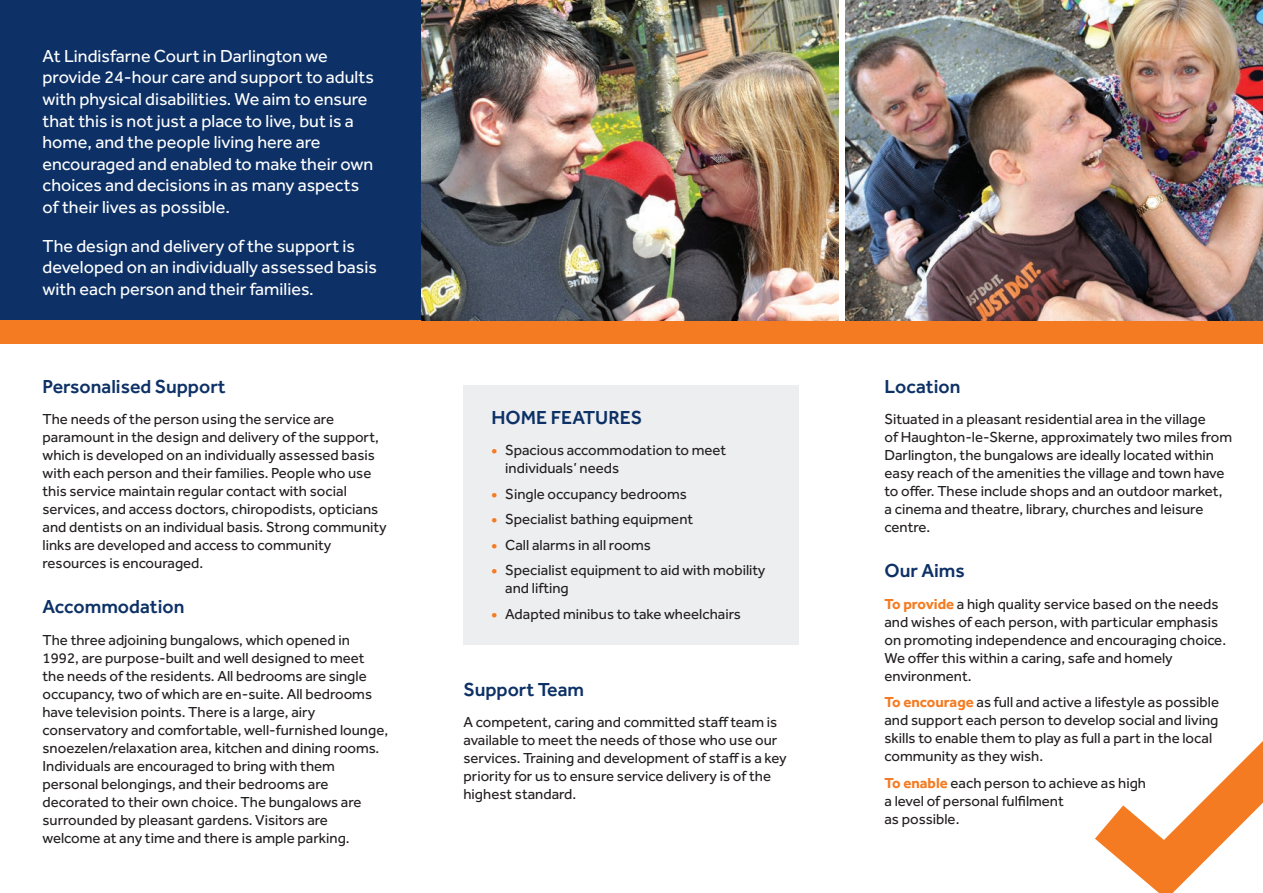
<style>
.page{position:relative;width:1263px;height:893px;background:#fff}
.page>*{position:absolute;margin:0;border:0;box-sizing:border-box;transform-origin:0 0}
.t1{font:500 19.5px "Effra";color:#0d3166}
.t2{font:18px/21.6px "Effra";color:#fff}
.t3{font:15px/18px "Effra";color:#231f20}
.s1{font-weight:800;color:#f47b21}
.s2{font-weight:700;color:#f47b21}
</style>
<div class="page">
<div style="left:0;top:0;width:421px;height:321px;background:#0d3166"></div>
<div style="left:0;top:321px;width:1263px;height:23px;background:#f47b21"></div>
<img style="left:421px;top:0;width:418px;height:321px">
<img style="left:845px;top:0;width:418px;height:321px">
<div style="left:463px;top:386px;width:336px;height:259px;background:#edeef0"></div>
<svg style="left:1095px;top:741px;width:168px;height:152px"></svg>
<p class="t2" style="left:43px;top:45px;width:333px">At Lindisfarne Court in Darlington we provide 24-hour care and support to adults with physical disabilities. We aim to ensure that this is not just a place to live, but is a home, and the people living here are encouraged and enabled to make their own choices and decisions in as many aspects of their lives as possible.</p>
<p class="t2" style="left:43px;top:235px;width:336px">The design and delivery of the support is developed on an individually assessed basis with each person and their families.</p>
<h1 class="t1" style="left:43px;top:374px;width:185px">Personalised Support</h1>
<p class="t3" style="left:43px;top:410px;width:346px">The needs of the person using the service are paramount in the design and delivery of the support, which is developed on an individually assessed basis with each person and their families. People who use this service maintain regular contact with social services, and access doctors, chiropodists, opticians and dentists on an individual basis. Strong community links are developed and access to community resources is encouraged.</p>
<h1 class="t1" style="left:43px;top:595px;width:143px">Accommodation</h1>
<p class="t3" style="left:43px;top:631px;width:347px">The three adjoining bungalows, which opened in 1992, are purpose-built and well designed to meet the needs of the residents. All bedrooms are single occupancy, two of which are en-suite. All bedrooms have television points. There is a large, airy conservatory and comfortable, well-furnished lounge, snoezelen/relaxation area, kitchen and dining rooms.<br>Individuals are encouraged to bring with them personal belongings, and their bedrooms are decorated to their own choice. The bungalows are surrounded by pleasant gardens. Visitors are welcome at any time and there is ample parking.</p>
<h1 class="t1" style="left:491px;top:406px;width:152px">HOME FEATURES</h1>
<p class="t3" style="left:505px;top:441px;width:223px;text-indent:-14px"><span class="s1">•</span> Spacious accommodation to meet individuals’ needs</p>
<p class="t3" style="left:491px;top:485px;width:197px"><span class="s1">•</span> Single occupancy bedrooms</p>
<p class="t3" style="left:491px;top:510px;width:203px"><span class="s1">•</span> Specialist bathing equipment</p>
<p class="t3" style="left:491px;top:536px;width:161px"><span class="s1">•</span> Call alarms in all rooms</p>
<p class="t3" style="left:505px;top:561px;width:262px;text-indent:-14px"><span class="s1">•</span> Specialist equipment to aid with mobility and lifting</p>
<p class="t3" style="left:491px;top:604px;width:251px"><span class="s1">•</span> Adapted minibus to take wheelchairs</p>
<h1 class="t1" style="left:463px;top:677px;width:122px">Support Team</h1>
<p class="t3" style="left:463px;top:713px;width:325px">A competent, caring and committed staff team is available to meet the needs of those who use our services. Training and development of staff is a key priority for us to ensure service delivery is of the highest standard.</p>
<h1 class="t1" style="left:884px;top:374px;width:78px">Location</h1>
<p class="t3" style="left:884px;top:410px;width:349px">Situated in a pleasant residential area in the village<br>of Haughton-le-Skerne, approximately two miles from Darlington, the bungalows are ideally located within easy reach of the amenities the village and town have to offer. These include shops and an outdoor market, a cinema and theatre, library, churches and leisure centre.</p>
<h1 class="t1" style="left:884px;top:559px;width:82px">Our Aims</h1>
<p class="t3" style="left:884px;top:595px;width:343px"><span class="s2">To provide</span> a high quality service based on the needs and wishes of each person, with particular emphasis on promoting independence and encouraging choice.<br>We offer this within a caring, safe and homely environment.</p>
<p class="t3" style="left:884px;top:693px;width:336px"><span class="s2">To encourage</span> as full and active a lifestyle as possible and support each person to develop social and living skills to enable them to play as full a part in the local community as they wish.</p>
<p class="t3" style="left:884px;top:774px;width:263px"><span class="s2">To enable</span> each person to achieve as high a level of personal fulfilment<br>as possible.</p>
</div>
